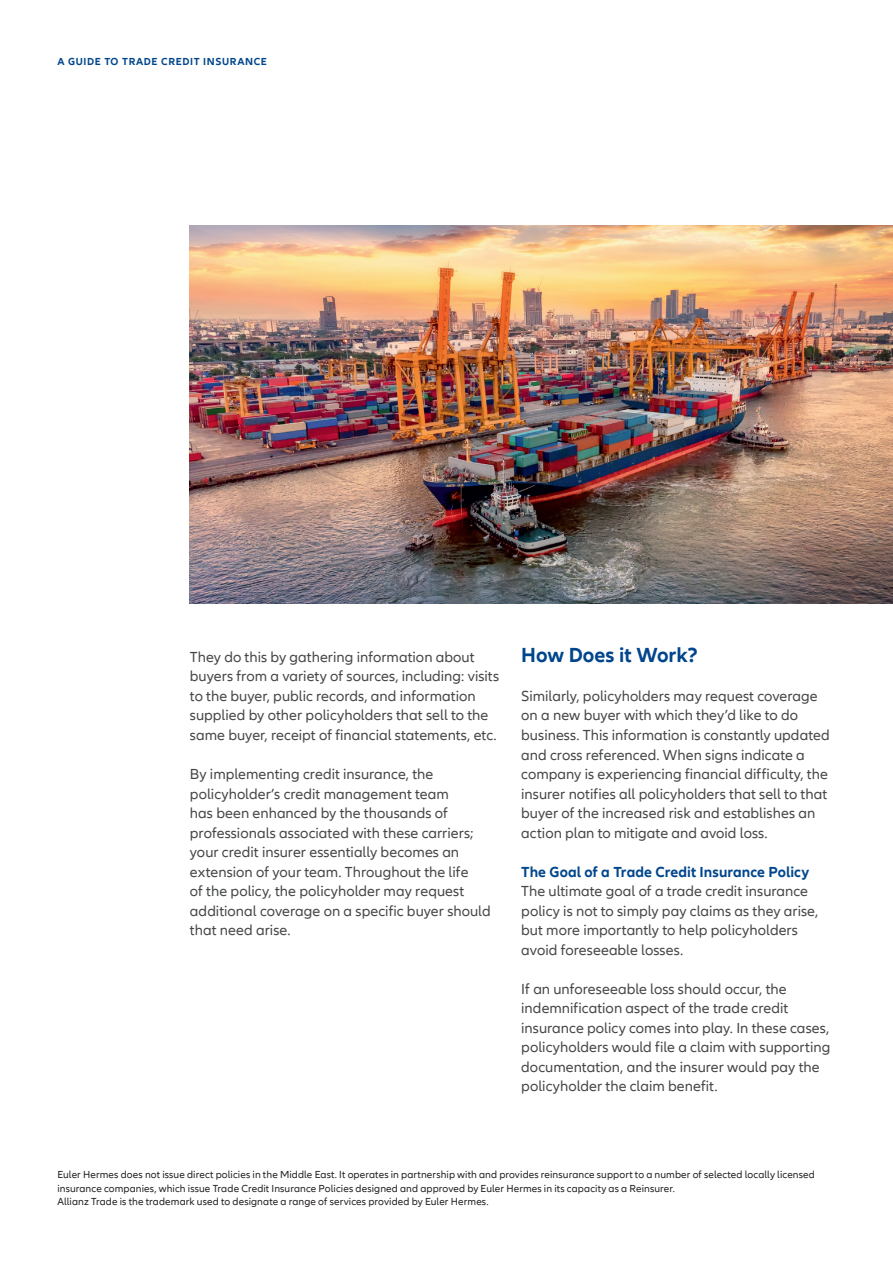
<style>
.page{position:relative;width:893px;height:1263px;background:#fff}
.page>*{position:absolute;margin:0;border:0;box-sizing:border-box;transform-origin:0 0}
.t1{font:700 21px "Allianz Neo";color:#01468c}
.t2{font:15px/19.5px "Allianz Neo";letter-spacing:.005em;color:#454647}
.t3{font:700 15px "Allianz Neo";letter-spacing:.005em;color:#01468c}
.t4{font:10.5px/13.5px "Allianz Neo";letter-spacing:.01em;color:#231f20}
.t5{font:700 10.5px "Allianz Neo";letter-spacing:.06em;color:#01468c}
</style>
<div class="page">
<img style="left:190px;top:225px;width:703px;height:378px">
<p class="t5" style="left:57px;top:56px;width:211px">A GUIDE TO TRADE CREDIT INSURANCE</p>
<p class="t2" style="left:190px;top:648px;width:311px">They do this by gathering information about buyers from a variety of sources, including: visits to the buyer, public records, and information supplied by other policyholders that sell to the same buyer, receipt of financial statements, etc.</p>
<p class="t2" style="left:190px;top:765px;width:302px">By implementing credit insurance, the policyholder’s credit management team<br>has been enhanced by the thousands of professionals associated with these carriers; your credit insurer essentially becomes an extension of your team. Throughout the life<br>of the policy, the policyholder may request additional coverage on a specific buyer should that need arise.</p>
<h1 class="t1" style="left:521px;top:643px;width:178px">How Does it Work?</h1>
<p class="t2" style="left:521px;top:687px;width:310px">Similarly, policyholders may request coverage on a new buyer with which they’d like to do business. This information is constantly updated and cross referenced. When signs indicate a company is experiencing financial difficulty, the insurer notifies all policyholders that sell to that buyer of the increased risk and establishes an action plan to mitigate and avoid loss.</p>
<p class="t3" style="left:521px;top:863px;width:289px">The Goal of a Trade Credit Insurance Policy</p>
<p class="t2" style="left:521px;top:882px;width:299px">The ultimate goal of a trade credit insurance policy is not to simply pay claims as they arise, but more importantly to help policyholders avoid foreseeable losses.</p>
<p class="t2" style="left:521px;top:979px;width:311px">If an unforeseeable loss should occur, the indemnification aspect of the trade credit insurance policy comes into play. In these cases, policyholders would file a claim with supporting documentation, and the insurer would pay the policyholder the claim benefit.</p>
<p class="t4" style="left:57px;top:1168px;width:759px">Euler Hermes does not issue direct policies in the Middle East. It operates in partnership with and provides reinsurance support to a number of selected locally licensed insurance companies, which issue Trade Credit Insurance Policies designed and approved by Euler Hermes in its capacity as a Reinsurer.<br>Allianz Trade is the trademark used to designate a range of services provided by Euler Hermes.</p>
</div>
